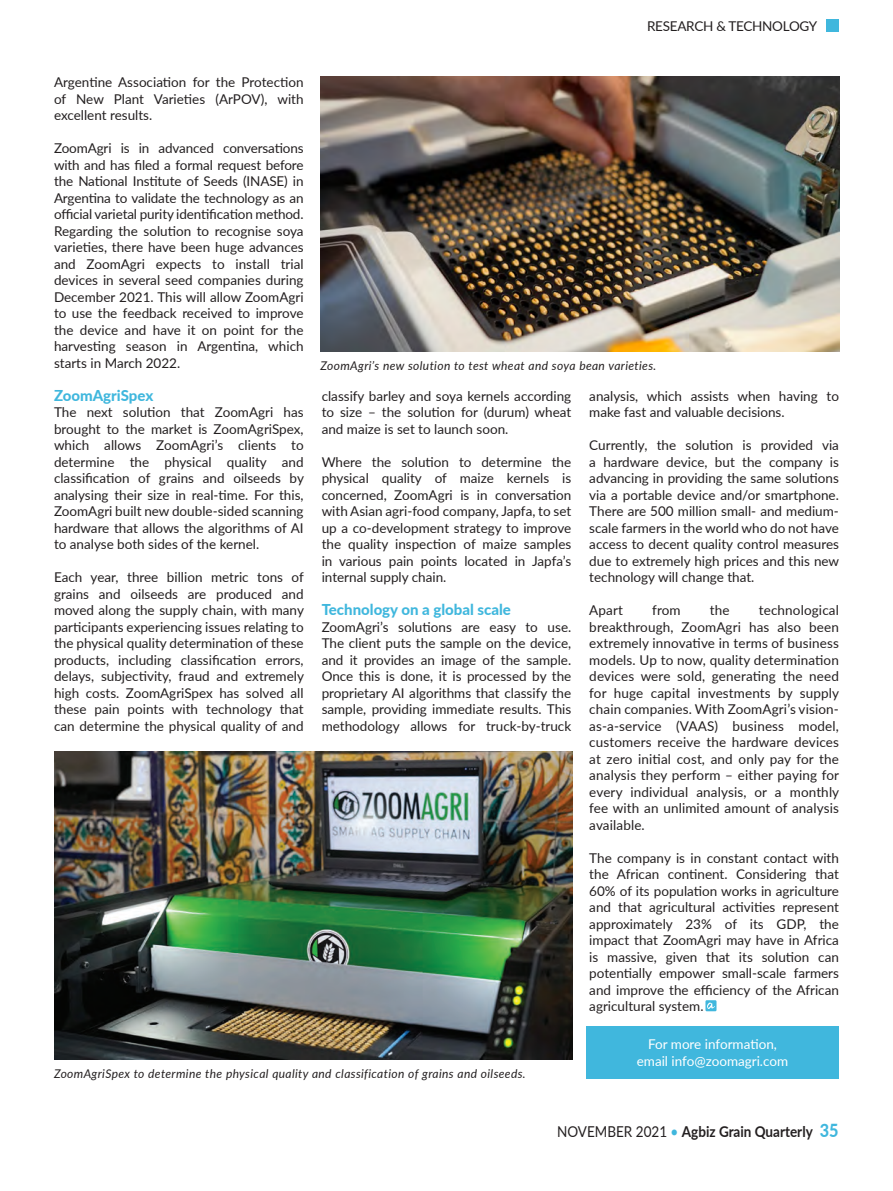
<style>
.page{position:relative;width:893px;height:1191px;background:#fff}
.page>*{position:absolute;margin:0;border:0;box-sizing:border-box;transform-origin:0 0}
.t1{font:800 15px "Lato";color:#40b7dd}
.t2{font:700 15px "Lato";color:#231f20;scale:.9 1}
.t3{font:13.5px/16.5px "Lato";color:#231f20;text-align:justify}
.t4{font:13.5px/16.2px "Lato";color:#fff;text-align:center}
.t5{font:13.5px "Lato";letter-spacing:-.02em;color:#231f20}
.t6{font:italic 12px "Lato";letter-spacing:.03em;color:#231f20}
.s1{font-weight:400}
.s2{font-weight:500;color:#40b7dd}
.s3{font-weight:800;font-size:18px;color:#40b7dd}
</style>
<div class="page">
<div style="left:826px;top:19px;width:13px;height:13px;background:#40b7dd"></div>
<div style="left:586px;top:1025px;width:253px;height:53px;background:#40b7dd"></div>
<img style="left:54px;top:751px;width:519px;height:308px">
<img style="left:321px;top:77px;width:518px;height:275px">
<div style="left:705px;top:1000px;width:11px;height:11px;background:#40b7dd"></div>
<svg style="left:707px;top:1002px;width:8px;height:7px"></svg>
<p class="t5" style="left:647px;top:16px;width:172px">RESEARCH &amp; TECHNOLOGY</p>
<p class="t3" style="left:54px;top:73px;width:251px">Argentine Association for the Protection of New Plant Varieties (ArPOV), with excellent results.</p>
<p class="t3" style="left:54px;top:139px;width:251px">ZoomAgri is in advanced conversations with and has filed a formal request before the National Institute of Seeds (INASE) in Argentina to validate the technology as an official varietal purity identification method.<br>Regarding the solution to recognise soya varieties, there have been huge advances and ZoomAgri expects to install trial devices in several seed companies during December 2021. This will allow ZoomAgri to use the feedback received to improve the device and have it on point for the harvesting season in Argentina, which starts in March 2022.</p>
<p class="t1" style="left:54px;top:384px;width:101px">ZoomAgriSpex</p>
<p class="t3" style="left:54px;top:403px;width:251px">The next solution that ZoomAgri has brought to the market is ZoomAgriSpex, which allows ZoomAgri’s clients to determine the physical quality and classification of grains and oilseeds by analysing their size in real-time. For this, ZoomAgri built new double-sided scanning hardware that allows the algorithms of AI to analyse both sides of the kernel.</p>
<p class="t3" style="left:54px;top:568px;width:251px">Each year, three billion metric tons of grains and oilseeds are produced and moved along the supply chain, with many participants experiencing issues relating to the physical quality determination of these products, including classification errors, delays, subjectivity, fraud and extremely high costs. ZoomAgriSpex has solved all these pain points with technology that can determine the physical quality of and</p>
<p class="t6" style="left:321px;top:357px;width:337px">ZoomAgri’s new solution to test wheat and soya bean varieties.</p>
<p class="t3" style="left:322px;top:387px;width:251px">classify barley and soya kernels according to size – the solution for (durum) wheat and maize is set to launch soon.</p>
<p class="t3" style="left:322px;top:453px;width:251px">Where the solution to determine the physical quality of maize kernels is concerned, ZoomAgri is in conversation with Asian agri-food company, Japfa, to set up a co-development strategy to improve the quality inspection of maize samples in various pain points located in Japfa’s internal supply chain.</p>
<p class="t1" style="left:322px;top:598px;width:191px">Technology on a global scale</p>
<p class="t3" style="left:322px;top:618px;width:251px">ZoomAgri’s solutions are easy to use.<br>The client puts the sample on the device, and it provides an image of the sample.<br>Once this is done, it is processed by the proprietary AI algorithms that classify the sample, providing immediate results. This methodology allows for truck-by-truck</p>
<p class="t3" style="left:589px;top:387px;width:251px">analysis, which assists when having to make fast and valuable decisions.</p>
<p class="t3" style="left:589px;top:436px;width:251px">Currently, the solution is provided via a hardware device, but the company is advancing in providing the same solutions via a portable device and/or smartphone.<br>There are 500 million small- and medium&shy;scale farmers in the world who do not have access to decent quality control measures due to extremely high prices and this new technology will change that.</p>
<p class="t3" style="left:589px;top:601px;width:35px">Apart</p>
<p class="t3" style="left:652px;top:601px;width:30px">from</p>
<p class="t3" style="left:710px;top:601px;width:21px">the</p>
<p class="t3" style="left:589px;top:601px;width:251px;text-indent:169px">technological breakthrough, ZoomAgri has also been extremely innovative in terms of business models. Up to now, quality determination devices were sold, generating the need for huge capital investments by supply chain companies. With ZoomAgri’s vision&shy;as-a-service (VAAS) business model, customers receive the hardware devices at zero initial cost, and only pay for the analysis they perform – either paying for every individual analysis, or a monthly fee with an unlimited amount of analysis available.</p>
<p class="t3" style="left:589px;top:849px;width:251px">The company is in constant contact with the African continent. Considering that 60% of its population works in agriculture and that agricultural activities represent approximately 23% of its GDP, the impact that ZoomAgri may have in Africa is massive, given that its solution can potentially empower small-scale farmers and improve the efficiency of the African agricultural system.</p>
<p class="t4" style="left:637px;top:1035px;width:153px">For more information, email info@zoomagri.com</p>
<p class="t6" style="left:54px;top:1065px;width:473px">ZoomAgriSpex to determine the physical quality and classification of grains and oilseeds.</p>
<p class="t2" style="left:557px;top:1120px;width:314px"><span class="s1">NOVEMBER 2021</span> <span class="s2">•</span> Agbiz Grain Quarterly <span class="s3">35</span></p>
</div>
